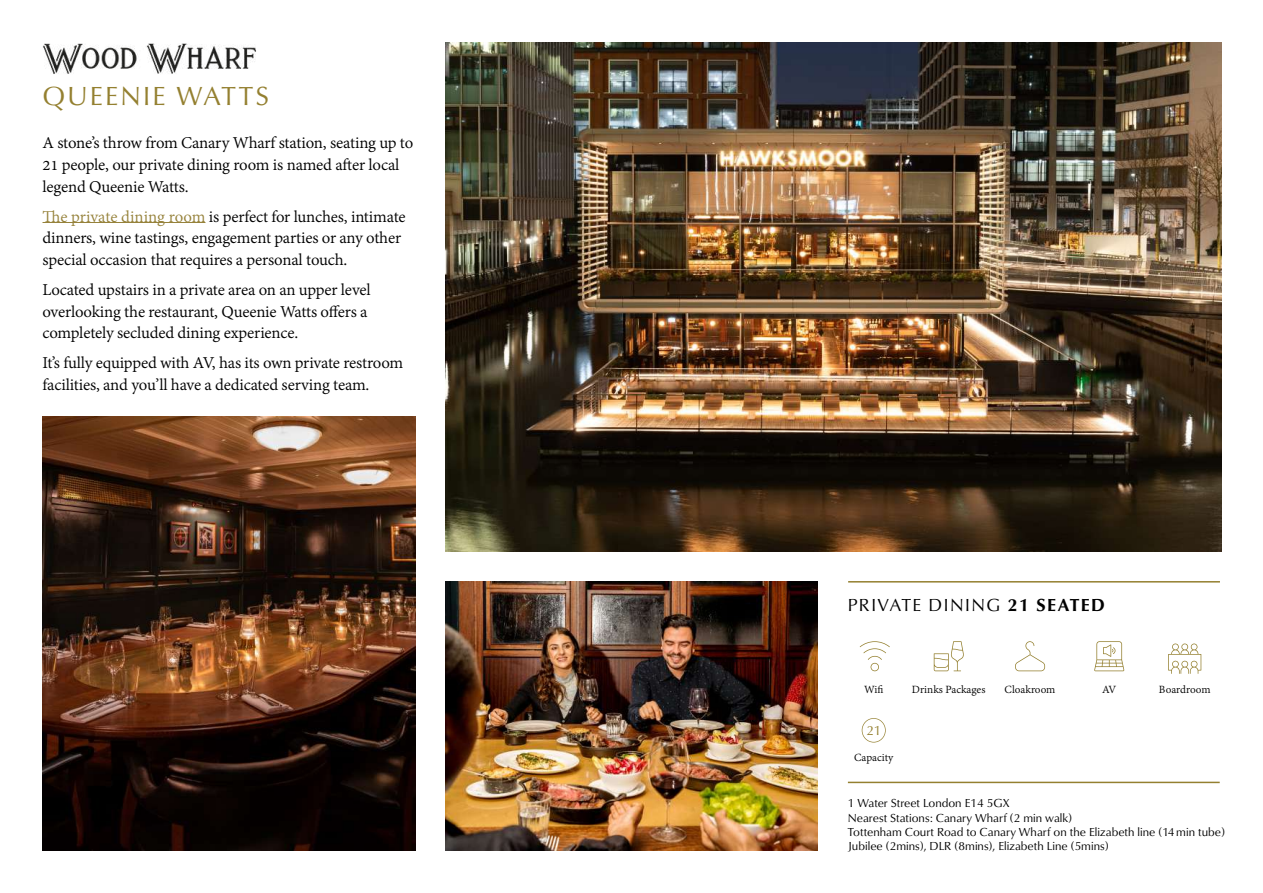
<style>
.page{position:relative;width:1263px;height:893px;background:#fff}
.page>*{position:absolute;margin:0;border:0;box-sizing:border-box;transform-origin:0 0}
.t1{font:27px "Classico URW";letter-spacing:.08em;color:#948030}
.t2{font:18px/21.6px "Adobe Gurmukhi";letter-spacing:-.01em;color:#000}
.t3{font:18px "Classico URW";letter-spacing:.08em;color:#000}
.t4{font:13.65px "Classico URW";color:#948030}
.t5{font:12px/14.4px "Classico URW";color:#000}
.t6{font:12px "Adobe Gurmukhi";color:#000}
.s1{color:#96823b}
.s2{font-weight:700}
</style>
<div class="page">
<svg style="left:862px;top:718px;width:24px;height:24px"></svg>
<hr style="left:43px;top:222px;width:162px;height:1px;background:#96823b">
<img style="left:445px;top:43px;width:776px;height:508px">
<img style="left:445px;top:582px;width:373px;height:268px">
<img style="left:43px;top:417px;width:372px;height:433px">
<img style="left:43px;top:43px;width:213px;height:31px">
<hr style="left:848px;top:581px;width:372px;height:2px;background:#948030">
<hr style="left:848px;top:782px;width:372px;height:1px;background:#948030">
<svg style="left:934px;top:641px;width:30px;height:30px"></svg>
<svg style="left:860px;top:641px;width:30px;height:30px"></svg>
<svg style="left:1015px;top:641px;width:30px;height:30px"></svg>
<svg style="left:1094px;top:641px;width:30px;height:30px"></svg>
<svg style="left:1168px;top:643px;width:33px;height:31px"></svg>
<h1 class="t1" style="left:43px;top:76px;width:228px">QUEENIE WATTS</h1>
<p class="t2" style="left:43px;top:133px;width:372px">A stone’s throw from Canary Wharf station, seating up to<br>21 people, our private dining room is named after local legend Queenie Watts.</p>
<p class="t2" style="left:43px;top:206px;width:365px"><span class="s1">The private dining room</span> is perfect for lunches, intimate dinners, wine tastings, engagement parties or any other special occasion that requires a personal touch.</p>
<p class="t2" style="left:43px;top:279px;width:330px">Located upstairs in a private area on an upper level overlooking the restaurant, Queenie Watts offers a completely secluded dining experience.</p>
<p class="t2" style="left:43px;top:353px;width:362px">It’s fully equipped with AV, has its own private restroom facilities, and you’ll have a dedicated serving team.</p>
<p class="t3" style="left:848px;top:592px;width:259px">PRIVATE DINING <span class="s2">21 SEATED</span></p>
<p class="t6" style="left:864px;top:682px;width:21px">Wifi</p>
<p class="t6" style="left:912px;top:682px;width:75px">Drinks Packages</p>
<p class="t6" style="left:1005px;top:682px;width:52px">Cloakroom</p>
<p class="t6" style="left:1102px;top:682px;width:16px">AV</p>
<p class="t6" style="left:1159px;top:682px;width:53px">Boardroom</p>
<p class="t4" style="left:866px;top:720px;width:17px">21</p>
<p class="t6" style="left:854px;top:751px;width:41px">Capacity</p>
<p class="t5" style="left:848px;top:795px;width:379px">1 Water Street London E14 5GX<br>Nearest Stations: Canary Wharf (2 min walk)<br>Tottenham Court Road to Canary Wharf on the Elizabeth line (14 min tube)<br>Jubilee (2mins), DLR (8mins), Elizabeth Line (5mins)</p>
</div>
